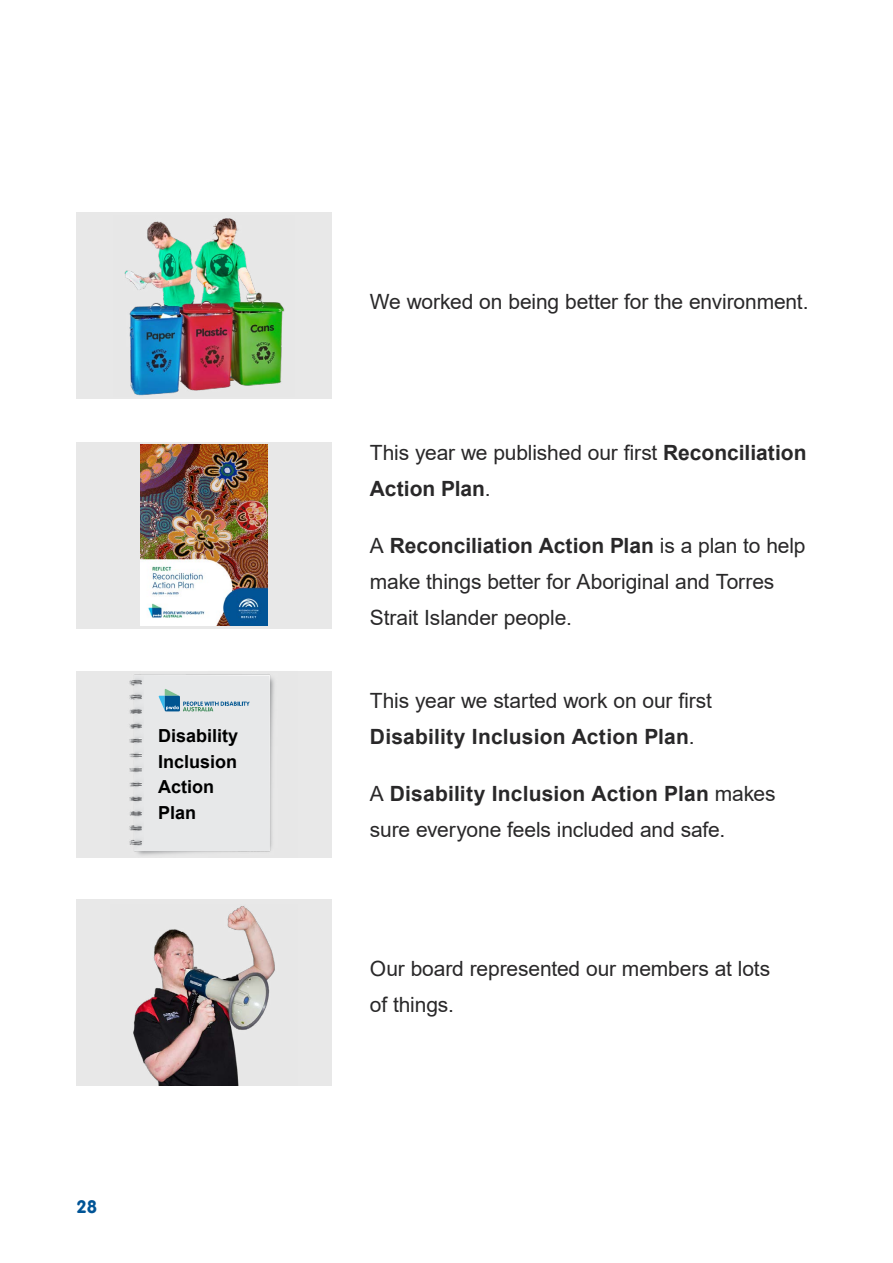
<style>
.page{position:relative;width:893px;height:1263px;background:#fff}
.page>*{position:absolute;margin:0;border:0;box-sizing:border-box;transform-origin:0 0}
.t1{font:21px/36px "Arial";letter-spacing:-.005em;color:#292829}
.t2{font:700 18px/25.5px "Arial";color:#000}
.t3{font:18px "VAG Rounded Bold";color:#005496}
.s1{font-weight:700}
</style>
<div class="page">
<div style="left:77px;top:213px;width:255px;height:186px;background:#e8e8e8"></div>
<img style="left:124px;top:218px;width:161px;height:178px">
<div style="left:77px;top:899px;width:255px;height:186px;background:#e8e8e8"></div>
<img style="left:133px;top:906px;width:142px;height:179px">
<div style="left:77px;top:442px;width:255px;height:186px;background:#e8e8e8"></div>
<img style="left:140px;top:444px;width:128px;height:181px">
<div style="left:77px;top:671px;width:255px;height:186px;background:#e8e8e8"></div>
<img style="left:129px;top:674px;width:145px;height:181px">
<div style="left:145px;top:676px;width:124px;height:174px;background:#e7e8e9"></div>
<svg style="left:159px;top:689px;width:90px;height:22px"></svg>
<p class="t2" style="left:158px;top:723px;width:82px">Disability<br>Inclusion<br>Action<br>Plan</p>
<p class="t3" style="left:77px;top:1196px;width:22px">28</p>
<p class="t1" style="left:370px;top:284px;width:440px">We worked on being better for the environment.</p>
<p class="t1" style="left:370px;top:435px;width:438px">This year we published our first <span class="s1">Reconciliation<br>Action Plan</span>.</p>
<p class="t1" style="left:370px;top:528px;width:437px">A <span class="s1">Reconciliation Action Plan</span> is a plan to help make things better for Aboriginal and Torres<br>Strait Islander people.</p>
<p class="t1" style="left:370px;top:683px;width:344px">This year we started work on our first<br><span class="s1">Disability Inclusion Action Plan</span>.</p>
<p class="t1" style="left:370px;top:776px;width:407px">A <span class="s1">Disability Inclusion Action Plan</span> makes sure everyone feels included and safe.</p>
<p class="t1" style="left:370px;top:950px;width:402px">Our board represented our members at lots of things.</p>
</div>
